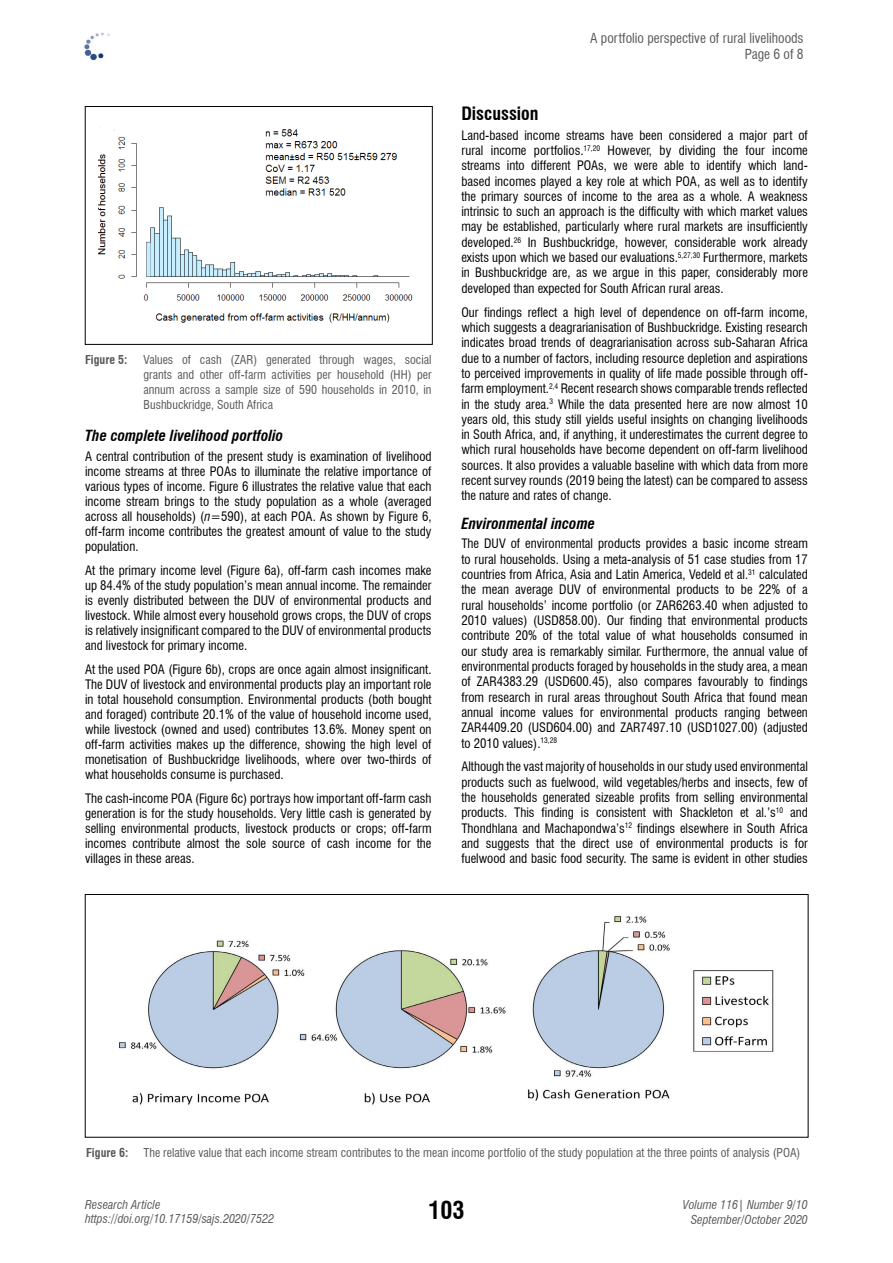
<style>
.page{position:relative;width:893px;height:1263px;background:#fff}
.page>*{position:absolute;margin:0;border:0;box-sizing:border-box;transform-origin:0 0}
.t1{font:700 condensed 24px "Swiss 721 BT";color:#000}
.Heading_1{font:700 condensed 18px "Swiss 721 BT";color:#000}
.Heading_2{font:italic 700 condensed 15px "Swiss 721 BT";color:#000}
.HEADER_top{font:condensed 13.5px "Swiss 721 BT";color:#58595b}
.BODY{font:condensed 12.75px/15.3px "Swiss 721 BT";color:#000;text-align:justify}
.FIG_caption{font:condensed 12px/15.1px "Swiss 721 BT";color:#58595b;text-align:justify}
.t2{font:italic condensed 12px/14.4px "Swiss 721 BT";color:#58595b;text-align:right}
.FIG_caption-2{font:700 condensed 12px "Swiss 721 BT";color:#58595b}
.s1{font-style:italic}
</style>
<div class="page">
<img style="left:84px;top:32px;width:26px;height:29px">
<img style="left:97px;top:126px;width:316px;height:197px">
<div style="left:85px;top:106px;width:347px;height:239px;border:1px solid #000"></div>
<img style="left:118px;top:915px;width:656px;height:190px">
<div style="left:85px;top:894px;width:723px;height:243px;border:1px solid #000"></div>
<p class="FIG_caption-2" style="left:85px;top:352px;width:44px">Figure 5:</p>
<p class="FIG_caption" style="left:144px;top:352px;width:290px">Values of cash (ZAR) generated through wages, social grants and other off-farm activities per household (HH) per annum across a sample size of 590 households in 2010, in Bushbuckridge, South Africa</p>
<p class="Heading_2" style="left:85px;top:427px;width:200px">The complete livelihood portfolio</p>
<p class="BODY" style="left:85px;top:449px;width:348px">A central contribution of the present study is examination of livelihood income streams at three POAs to illuminate the relative importance of various types of income. Figure 6 illustrates the relative value that each income stream brings to the study population as a whole (averaged across all households) (<span class="s1">n</span>=590), at each POA. As shown by Figure 6, off-farm income contributes the greatest amount of value to the study population.</p>
<p class="BODY" style="left:85px;top:563px;width:348px">At the primary income level (Figure 6a), off-farm cash incomes make up 84.4% of the study population’s mean annual income. The remainder is evenly distributed between the DUV of environmental products and livestock. While almost every household grows crops, the DUV of crops is relatively insignificant compared to the DUV of environmental products and livestock for primary income.</p>
<p class="BODY" style="left:85px;top:662px;width:348px">At the used POA (Figure 6b), crops are once again almost insignificant.<br>The DUV of livestock and environmental products play an important role in total household consumption. Environmental products (both bought and foraged) contribute 20.1% of the value of household income used, while livestock (owned and used) contributes 13.6%. Money spent on off-farm activities makes up the difference, showing the high level of monetisation of Bushbuckridge livelihoods, where over two-thirds of what households consume is purchased.</p>
<p class="BODY" style="left:85px;top:791px;width:348px">The cash-income POA (Figure 6c) portrays how important off-farm cash generation is for the study households. Very little cash is generated by selling environmental products, livestock products or crops; off-farm incomes contribute almost the sole source of cash income for the villages in these areas.</p>
<p class="HEADER_top" style="left:590px;top:30px;width:215px">A portfolio perspective of rural livelihoods</p>
<p class="HEADER_top" style="left:745px;top:46px;width:60px">Page 6 of 8</p>
<p class="Heading_1" style="left:461px;top:103px;width:79px">Discussion</p>
<p class="BODY" style="left:461px;top:127px;width:348px">Land-based income streams have been considered a major part of rural income portfolios.<sup>17,20</sup> However, by dividing the four income streams into different POAs, we were able to identify which land&shy;based incomes played a key role at which POA, as well as to identify the primary sources of income to the area as a whole. A weakness intrinsic to such an approach is the difficulty with which market values may be established, particularly where rural markets are insufficiently developed.<sup>26</sup> In Bushbuckridge, however, considerable work already exists upon which we based our evaluations.<sup>5,27,30</sup> Furthermore, markets in Bushbuckridge are, as we argue in this paper, considerably more developed than expected for South African rural areas.</p>
<p class="BODY" style="left:461px;top:304px;width:348px">Our findings reflect a high level of dependence on off-farm income, which suggests a deagrarianisation of Bushbuckridge. Existing research indicates broad trends of deagrarianisation across sub-Saharan Africa due to a number of factors, including resource depletion and aspirations to perceived improvements in quality of life made possible through off&shy;farm employment.<sup>2,4</sup> Recent research shows comparable trends reflected in the study area.<sup>3</sup> While the data presented here are now almost 10 years old, this study still yields useful insights on changing livelihoods in South Africa, and, if anything, it underestimates the current degree to which rural households have become dependent on off-farm livelihood sources. It also provides a valuable baseline with which data from more recent survey rounds (2019 being the latest) can be compared to assess the nature and rates of change.</p>
<p class="Heading_2" style="left:461px;top:514px;width:135px">Environmental income</p>
<p class="BODY" style="left:461px;top:536px;width:348px">The DUV of environmental products provides a basic income stream to rural households. Using a meta-analysis of 51 case studies from 17 countries from Africa, Asia and Latin America, Vedeld et al.<sup>31</sup> calculated the mean average DUV of environmental products to be 22% of a rural households’ income portfolio (or ZAR6263.40 when adjusted to 2010 values) (USD858.00). Our finding that environmental products contribute 20% of the total value of what households consumed in our study area is remarkably similar. Furthermore, the annual value of environmental products foraged by households in the study area, a mean of ZAR4383.29 (USD600.45), also compares favourably to findings from research in rural areas throughout South Africa that found mean annual income values for environmental products ranging between ZAR4409.20 (USD604.00) and ZAR7497.10 (USD1027.00) (adjusted to 2010 values).<sup>13,28</sup></p>
<p class="BODY" style="left:461px;top:759px;width:348px">Although the vast majority of households in our study used environmental products such as fuelwood, wild vegetables/herbs and insects, few of the households generated sizeable profits from selling environmental products. This finding is consistent with Shackleton et al.’s<sup>10</sup> and Thondhlana and Machapondwa’s<sup>12</sup> findings elsewhere in South Africa and suggests that the direct use of environmental products is for fuelwood and basic food security. The same is evident in other studies</p>
<p class="FIG_caption-2" style="left:86px;top:1145px;width:44px">Figure 6:</p>
<p class="FIG_caption" style="left:144px;top:1145px;width:658px">The relative value that each income stream contributes to the mean income portfolio of the study population at the three points of analysis (POA)</p>
<p class="t2" style="left:85px;top:1197px;width:191px;text-align:left">Research Article https://doi.org/10.17159/sajs.2020/7522</p>
<h1 class="t1" style="left:428px;top:1195px;width:37px">103</h1>
<p class="t2" style="left:683px;top:1198px;width:127px">Volume 116| Number 9/10<br>September/October 2020</p>
</div>
